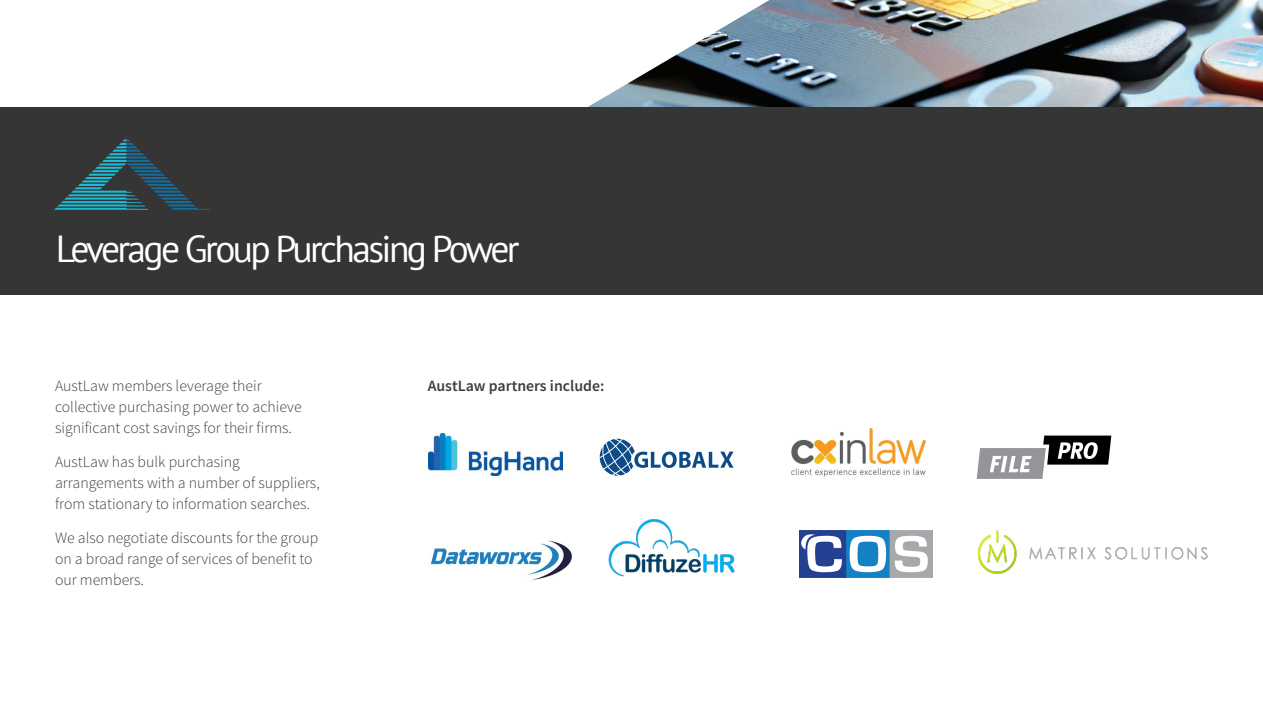
<style>
.page{position:relative;width:1263px;height:723px;background:#fff}
.page>*{position:absolute;margin:0;border:0;box-sizing:border-box;transform-origin:0 0}
.t1{font:37.5px "PT Sans";letter-spacing:-.07em;color:#fff}
.t2{font:300 15.75px/21px "Source Sans Pro";color:#3e3e3f}
.t3{font:600 15.75px "Source Sans Pro";color:#3e3e3f}
</style>
<div class="page">
<img style="left:588px;top:0;width:675px;height:107px">
<div style="left:0;top:107px;width:1263px;height:187px;background:#363536"></div>
<svg style="left:54px;top:137px;width:156px;height:73px"></svg>
<svg style="left:600px;top:439px;width:133px;height:37px"></svg>
<img style="left:428px;top:433px;width:134px;height:42px">
<img style="left:791px;top:428px;width:134px;height:49px">
<img style="left:430px;top:540px;width:142px;height:40px">
<img style="left:609px;top:519px;width:125px;height:58px">
<img style="left:800px;top:530px;width:133px;height:47px">
<img style="left:978px;top:530px;width:230px;height:44px">
<svg style="left:977px;top:435px;width:134px;height:44px"></svg>
<p class="t1" style="left:56px;top:225px;width:465px">Leverage Group Purchasing Power</p>
<p class="t2" style="left:55px;top:376px;width:248px">AustLaw members leverage their collective purchasing power to achieve significant cost savings for their firms.</p>
<p class="t2" style="left:55px;top:451px;width:266px">AustLaw has bulk purchasing arrangements with a number of suppliers, from stationary to information searches.</p>
<p class="t2" style="left:55px;top:527px;width:265px">We also negotiate discounts for the group on a broad range of services of benefit to our members.</p>
<p class="t3" style="left:428px;top:376px;width:178px">AustLaw partners include:</p>
</div>
